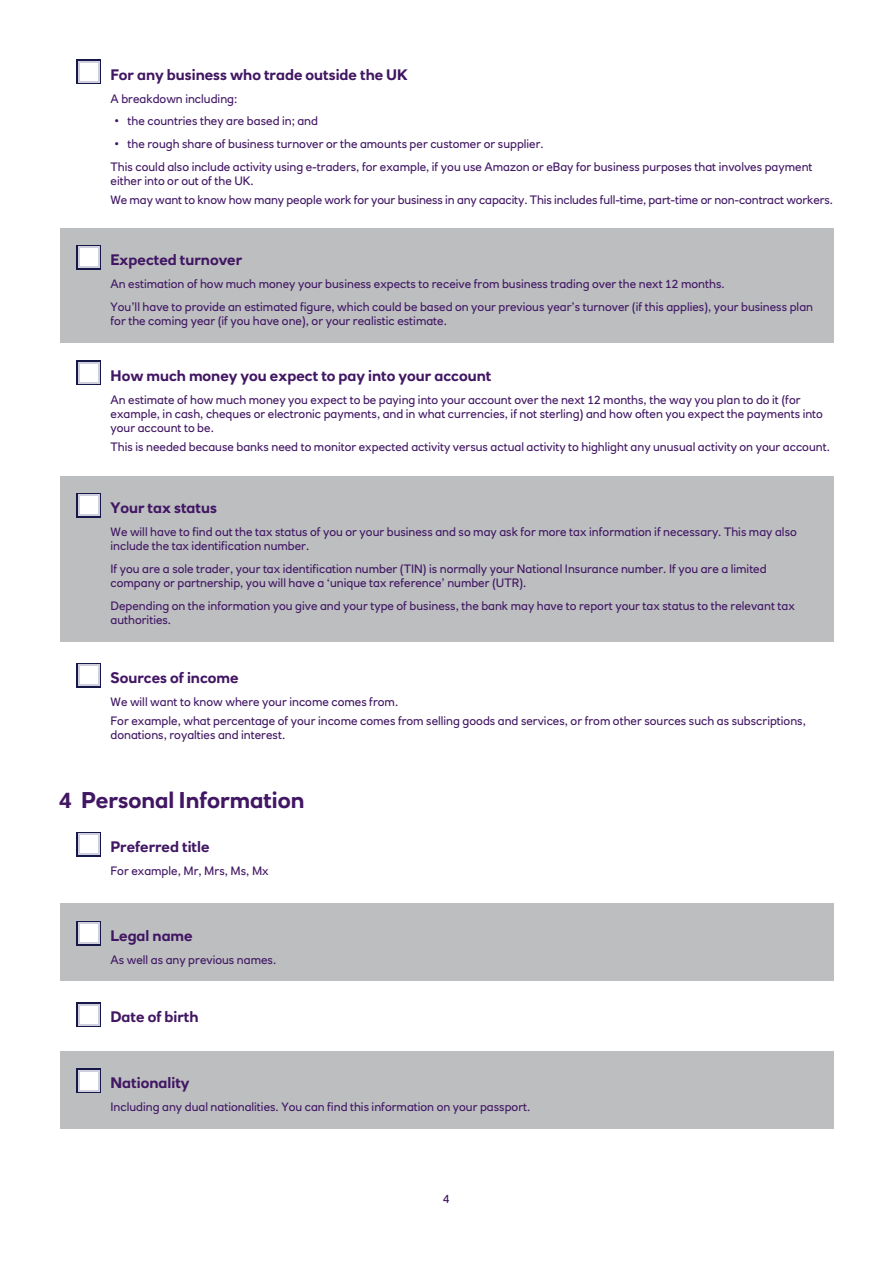
<style>
.page{position:relative;width:893px;height:1263px;background:#fff}
.page>*{position:absolute;margin:0;border:0;box-sizing:border-box;transform-origin:0 0}
.t1{font:700 22.5px "RN House Sans";color:#411663}
.t2{font:700 15px "RN House Sans";color:#411663}
.t3{font:12px/14.2px "RN House Sans";color:#411663}
</style>
<div class="page">
<div style="left:77px;top:60px;width:24px;height:24px;background:#d0cfde"></div>
<svg style="left:80px;top:63px;width:18px;height:18px"></svg>
<div style="left:80px;top:63px;width:17px;height:17px;background:#fff"></div>
<div style="left:60px;top:228px;width:773px;height:114px;background:#bcbec0"></div>
<svg style="left:77px;top:245px;width:24px;height:25px"></svg>
<svg style="left:78px;top:247px;width:22px;height:21px"></svg>
<div style="left:80px;top:249px;width:17px;height:17px;background:#fff"></div>
<div style="left:77px;top:361px;width:24px;height:24px;background:#d0cfde"></div>
<svg style="left:80px;top:364px;width:18px;height:18px"></svg>
<div style="left:80px;top:364px;width:17px;height:17px;background:#fff"></div>
<div style="left:60px;top:476px;width:773px;height:165px;background:#bcbec0"></div>
<svg style="left:77px;top:493px;width:24px;height:25px"></svg>
<svg style="left:78px;top:495px;width:22px;height:21px"></svg>
<div style="left:80px;top:497px;width:17px;height:17px;background:#fff"></div>
<div style="left:77px;top:663px;width:24px;height:24px;background:#d0cfde"></div>
<svg style="left:80px;top:666px;width:18px;height:18px"></svg>
<div style="left:80px;top:667px;width:17px;height:17px;background:#fff"></div>
<svg style="left:77px;top:832px;width:24px;height:25px"></svg>
<svg style="left:78px;top:834px;width:22px;height:21px"></svg>
<div style="left:80px;top:836px;width:17px;height:17px;background:#fff"></div>
<div style="left:60px;top:904px;width:773px;height:77px;background:#bcbec0"></div>
<div style="left:77px;top:921px;width:24px;height:24px;background:#161849"></div>
<div style="left:78px;top:922px;width:22px;height:22px;background:linear-gradient(to right,#d0cfde,#d0cfde)"></div>
<div style="left:80px;top:924px;width:17px;height:17px;background:#fff"></div>
<svg style="left:77px;top:1002px;width:24px;height:25px"></svg>
<svg style="left:78px;top:1004px;width:22px;height:21px"></svg>
<div style="left:80px;top:1006px;width:17px;height:17px;background:#fff"></div>
<div style="left:60px;top:1051px;width:773px;height:77px;background:#bcbec0"></div>
<svg style="left:77px;top:1068px;width:24px;height:25px"></svg>
<svg style="left:78px;top:1070px;width:22px;height:21px"></svg>
<div style="left:80px;top:1072px;width:17px;height:17px;background:#fff"></div>
<p class="t2" style="left:111px;top:65px;width:299px">For any business who trade outside the UK</p>
<p class="t3" style="left:111px;top:91px;width:128px">A breakdown including:</p>
<p class="t3" style="left:115px;top:114px;width:205px">• the countries they are based in; and</p>
<p class="t3" style="left:111px;top:132px;width:703px;line-height:22.8px;text-indent:4px">• the rough share of business turnover or the amounts per customer or supplier.<br>This could also include activity using e-traders, for example, if you use Amazon or eBay for business purposes that involves payment</p>
<p class="t3" style="left:111px;top:172px;width:724px;line-height:18.5px">either into or out of the UK.<br>We may want to know how many people work for your business in any capacity. This includes full-time, part-time or non-contract workers.</p>
<p class="t2" style="left:111px;top:251px;width:133px">Expected turnover</p>
<p class="t3" style="left:111px;top:272px;width:704px;line-height:22.8px">An estimation of how much money your business expects to receive from business trading over the next 12 months.<br>You’ll have to provide an estimated figure, which could be based on your previous year’s turnover (if this applies), your business plan</p>
<p class="t3" style="left:111px;top:314px;width:338px">for the coming year (if you have one), or your realistic estimate.</p>
<p class="t2" style="left:111px;top:366px;width:382px">How much money you expect to pay into your account</p>
<p class="t3" style="left:111px;top:392px;width:714px">An estimate of how much money you expect to be paying into your account over the next 12 months, the way you plan to do it (for example, in cash, cheques or electronic payments, and in what currencies, if not sterling) and how often you expect the payments into your account to be.</p>
<p class="t3" style="left:111px;top:439px;width:721px">This is needed because banks need to monitor expected activity versus actual activity to highlight any unusual activity on your account.</p>
<p class="t2" style="left:111px;top:499px;width:108px">Your tax status</p>
<p class="t3" style="left:111px;top:525px;width:688px">We will have to find out the tax status of you or your business and so may ask for more tax information if necessary. This may also include the tax identification number.</p>
<p class="t3" style="left:111px;top:562px;width:658px">If you are a sole trader, your tax identification number (TIN) is normally your National Insurance number. If you are a limited company or partnership, you will have a ‘unique tax reference’ number (UTR).</p>
<p class="t3" style="left:111px;top:599px;width:686px">Depending on the information you give and your type of business, the bank may have to report your tax status to the relevant tax authorities.</p>
<p class="t2" style="left:111px;top:668px;width:130px">Sources of income</p>
<p class="t3" style="left:111px;top:692px;width:697px;line-height:18.5px">We will want to know where your income comes from.<br>For example, what percentage of your income comes from selling goods and services, or from other sources such as subscriptions,</p>
<p class="t3" style="left:111px;top:727px;width:176px">donations, royalties and interest.</p>
<h1 class="t1" style="left:60px;top:786px;width:246px">4 Personal Information</h1>
<p class="t2" style="left:111px;top:837px;width:101px">Preferred title</p>
<p class="t3" style="left:111px;top:864px;width:160px">For example, Mr, Mrs, Ms, Mx</p>
<p class="t2" style="left:111px;top:926px;width:84px">Legal name</p>
<p class="t3" style="left:111px;top:952px;width:167px">As well as any previous names.</p>
<p class="t2" style="left:111px;top:1008px;width:89px">Date of birth</p>
<p class="t2" style="left:111px;top:1074px;width:81px">Nationality</p>
<p class="t3" style="left:111px;top:1100px;width:421px">Including any dual nationalities. You can find this information on your passport.</p>
<p class="t3" style="left:443px;top:1192px;width:8px">4</p>
</div>
